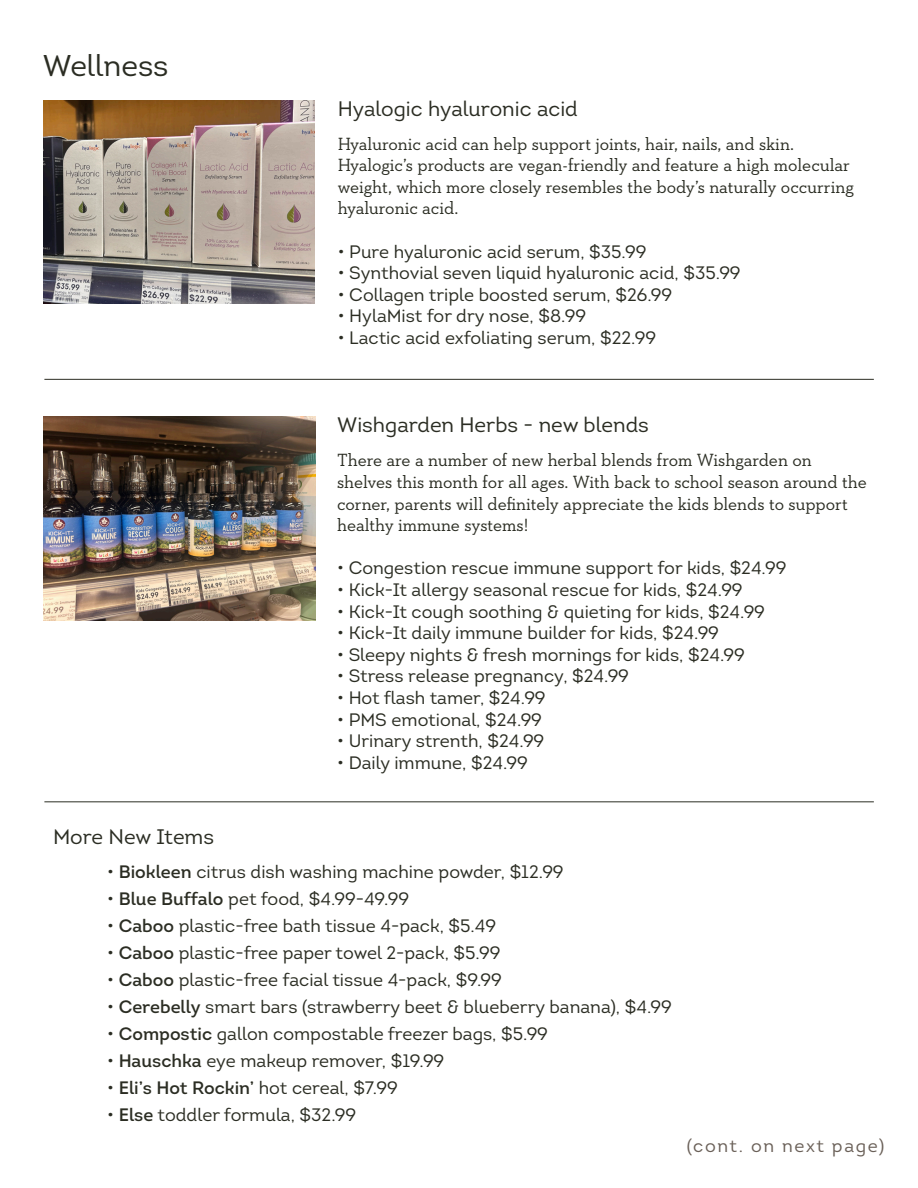
<style>
.page{position:relative;width:918px;height:1188px;background:#fff}
.page>*{position:absolute;margin:0;border:0;box-sizing:border-box;transform-origin:0 0}
.t1{font:30px "Intro";color:#2b2d23}
.t2{font:21px "Intro";color:#2b2d23}
.t3{font:18px "Intro";color:#2b2d23}
.t4{font:18px/21.6px "Neutraface Slab Text";letter-spacing:-.005em;color:#2b2d23}
.t5{font:18px "Intro";letter-spacing:.09em;color:#6a6058}
.s1{font-style:inherit}
</style>
<div class="page">
<img style="left:43px;top:417px;width:272px;height:204px">
<hr style="left:44px;top:379px;width:830px;height:1px;background:#2b2d23">
<hr style="left:44px;top:801px;width:830px;height:1px;background:#2b2d23">
<img style="left:44px;top:100px;width:271px;height:203px">
<h1 class="t1" style="left:43px;top:47px;width:127px">Wellness</h1>
<p class="t2" style="left:53px;top:824px;width:163px">More New Items</p>
<p class="t2" style="left:338px;top:95px;width:242px">Hyalogic hyaluronic acid</p>
<p class="t4" style="left:338px;top:132px;width:518px">Hyaluronic acid can help support joints, hair, nails, and skin.<br>Hyalogic’s products are vegan-friendly and feature a high molecular weight, which more closely resembles the body’s naturally occurring hyaluronic acid.</p>
<p class="t3" style="left:338px;top:240px;width:310px">• Pure hyaluronic acid serum, $35.99</p>
<p class="t3" style="left:338px;top:262px;width:404px">• Synthovial seven liquid hyaluronic acid, $35.99</p>
<p class="t3" style="left:338px;top:284px;width:336px">• Collagen triple boosted serum, $26.99</p>
<p class="t3" style="left:338px;top:305px;width:250px">• HylaMist for dry nose, $8.99</p>
<p class="t3" style="left:338px;top:327px;width:320px">• Lactic acid exfoliating serum, $22.99</p>
<p class="t2" style="left:337px;top:412px;width:313px">Wishgarden Herbs - new blends</p>
<p class="t4" style="left:337px;top:449px;width:531px">There are a number of new herbal blends from Wishgarden on shelves this month for all ages. With back to school season around the corner, parents will definitely appreciate the kids blends to support healthy immune systems!</p>
<p class="t3" style="left:337px;top:557px;width:451px">• Congestion rescue immune support for kids, $24.99</p>
<p class="t3" style="left:337px;top:579px;width:407px">• Kick-It allergy seasonal rescue for kids, $24.99</p>
<p class="t3" style="left:337px;top:600px;width:429px">• Kick-It cough soothing &amp; quieting for kids, $24.99</p>
<p class="t3" style="left:337px;top:622px;width:383px">• Kick-It daily immune builder for kids, $24.99</p>
<p class="t3" style="left:337px;top:643px;width:409px">• Sleepy nights &amp; fresh mornings for kids, $24.99</p>
<p class="t3" style="left:337px;top:665px;width:293px">• Stress release pregnancy, $24.99</p>
<p class="t3" style="left:337px;top:687px;width:210px">• Hot flash tamer, $24.99</p>
<p class="t3" style="left:337px;top:708px;width:206px">• PMS emotional, $24.99</p>
<p class="t3" style="left:337px;top:730px;width:209px">• Urinary strenth, $24.99</p>
<p class="t3" style="left:337px;top:751px;width:192px">• Daily immune, $24.99</p>
<p class="t3" style="left:107px;top:861px;width:458px">• <span class="s1">Biokleen</span> citrus dish washing machine powder, $12.99</p>
<p class="t3" style="left:107px;top:888px;width:303px">• <span class="s1">Blue Buffalo</span> pet food, $4.99-49.99</p>
<p class="t3" style="left:107px;top:915px;width:390px">• <span class="s1">Caboo</span> plastic-free bath tissue 4-pack, $5.49</p>
<p class="t3" style="left:107px;top:942px;width:395px">• <span class="s1">Caboo</span> plastic-free paper towel 2-pack, $5.99</p>
<p class="t3" style="left:107px;top:969px;width:396px">• <span class="s1">Caboo</span> plastic-free facial tissue 4-pack, $9.99</p>
<p class="t3" style="left:107px;top:996px;width:566px">• <span class="s1">Cerebelly</span> smart bars (strawberry beet &amp; blueberry banana), $4.99</p>
<p class="t3" style="left:107px;top:1023px;width:442px">• <span class="s1">Compostic</span> gallon compostable freezer bags, $5.99</p>
<p class="t3" style="left:107px;top:1050px;width:339px">• <span class="s1">Hauschka</span> eye makeup remover, $19.99</p>
<p class="t3" style="left:107px;top:1077px;width:292px">• <span class="s1">Eli’s Hot Rockin’</span> hot cereal, $7.99</p>
<p class="t3" style="left:107px;top:1104px;width:250px">• <span class="s1">Else</span> toddler formula, $32.99</p>
<p class="t5" style="left:687px;top:1135px;width:199px">(cont. on next page)</p>
</div>
